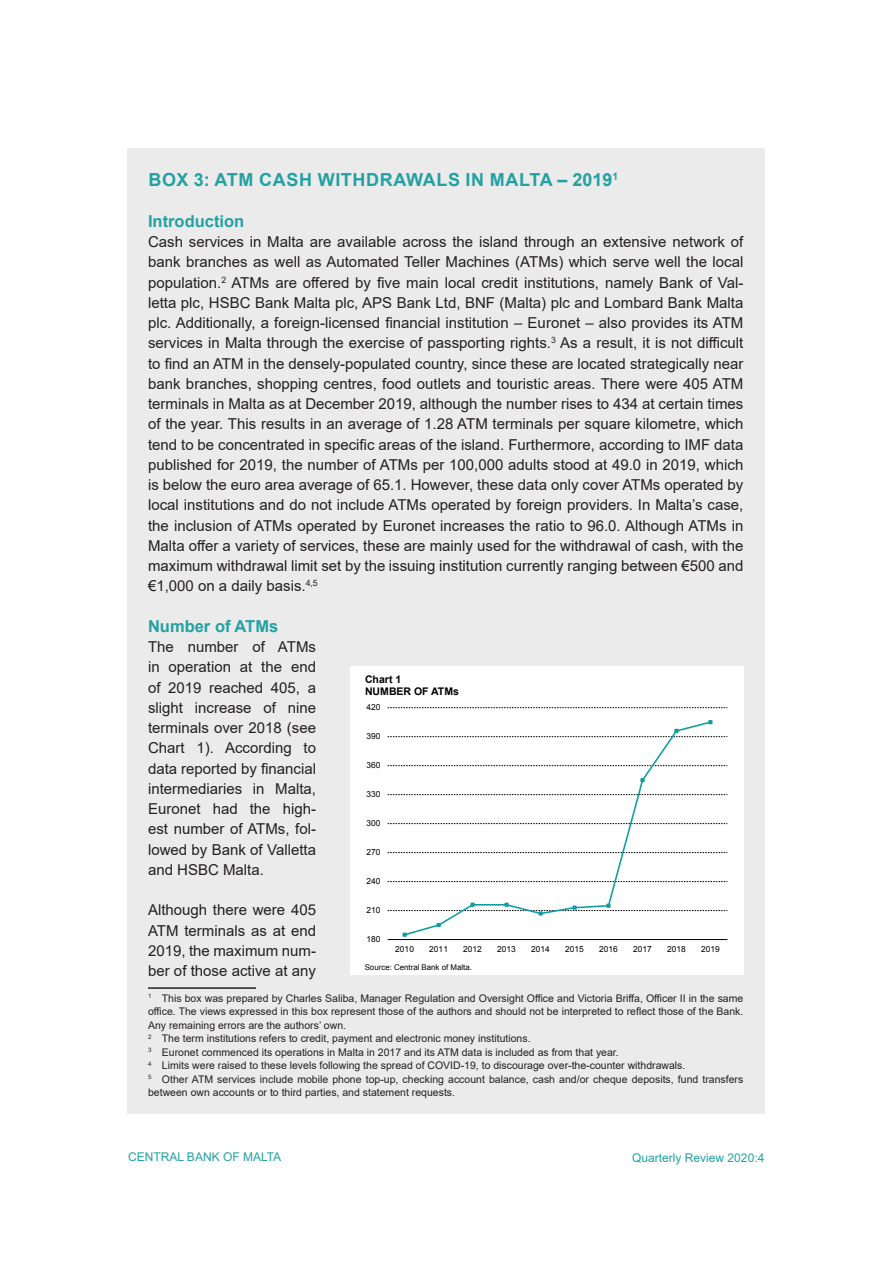
<style>
.page{position:relative;width:893px;height:1263px;background:#fff}
.page>*{position:absolute;margin:0;border:0;box-sizing:border-box;transform-origin:0 0}
.QR_Main_Title{font:700 18px "Arial";letter-spacing:.035em;color:#23a1a3}
.QR_Subhead_Level_1{font:700 16.5px "Arial";color:#23a1a3}
.QR_Normal_Text{font:15px/20.2px "Arial";color:#231f20;text-align:justify}
.t1{font:12px "Arial";color:#23a1a3}
.QR_Footnote{font:10.5px/13.5px "Arial";color:#231f20;text-align:justify}
.t2{font:700 10.5px/12.1px "Arial";color:#000}
.t3{font:8.4px "Arial";color:#000}
.t4{font:7.8px "Arial";letter-spacing:.005em;color:#000}
</style>
<div class="page">
<div style="left:128px;top:149px;width:637px;height:965px;background:#ebebeb"></div>
<hr style="left:148px;top:987px;width:108px;height:2px;background:#231f20">
<div style="left:350px;top:667px;width:393px;height:308px;background:#fff"></div>
<svg style="left:388px;top:881px;width:339px;height:1px"></svg>
<svg style="left:388px;top:852px;width:339px;height:1px"></svg>
<svg style="left:388px;top:823px;width:339px;height:1px"></svg>
<svg style="left:388px;top:794px;width:339px;height:1px"></svg>
<svg style="left:388px;top:765px;width:339px;height:1px"></svg>
<svg style="left:388px;top:707px;width:339px;height:1px"></svg>
<hr style="left:388px;top:939px;width:339px;height:1px;background:#000">
<svg style="left:403px;top:737px;width:309px;height:198px"></svg>
<svg style="left:403px;top:932px;width:4px;height:5px"></svg>
<svg style="left:436px;top:923px;width:5px;height:4px"></svg>
<svg style="left:388px;top:903px;width:339px;height:12px"></svg>
<svg style="left:640px;top:778px;width:5px;height:4px"></svg>
<svg style="left:388px;top:720px;width:339px;height:17px"></svg>
<p class="QR_Main_Title" style="left:148px;top:167px;width:471px">BOX 3: ATM CASH WITHDRAWALS IN MALTA – 2019<sup>1</sup></p>
<p class="QR_Subhead_Level_1" style="left:148px;top:209px;width:98px">Introduction</p>
<p class="QR_Normal_Text" style="left:148px;top:232px;width:597px">Cash services in Malta are available across the island through an extensive network of bank branches as well as Automated Teller Machines (ATMs) which serve well the local population.<sup>2</sup> ATMs are offered by five main local credit institutions, namely Bank of Val&shy;letta plc, HSBC Bank Malta plc, APS Bank Ltd, BNF (Malta) plc and Lombard Bank Malta plc. Additionally, a foreign-licensed financial institution – Euronet – also provides its ATM services in Malta through the exercise of passporting rights.<sup>3</sup> As a result, it is not difficult to find an ATM in the densely-populated country, since these are located strategically near bank branches, shopping centres, food outlets and touristic areas. There were 405 ATM terminals in Malta as at December 2019, although the number rises to 434 at certain times of the year. This results in an average of 1.28 ATM terminals per square kilometre, which tend to be concentrated in specific areas of the island. Furthermore, according to IMF data published for 2019, the number of ATMs per 100,000 adults stood at 49.0 in 2019, which is below the euro area average of 65.1. However, these data only cover ATMs operated by local institutions and do not include ATMs operated by foreign providers. In Malta’s case, the inclusion of ATMs operated by Euronet increases the ratio to 96.0. Although ATMs in Malta offer a variety of services, these are mainly used for the withdrawal of cash, with the maximum withdrawal limit set by the issuing institution currently ranging between €500 and €1,000 on a daily basis.<sup>4,5</sup></p>
<p class="QR_Subhead_Level_1" style="left:148px;top:614px;width:132px">Number of ATMs</p>
<p class="QR_Normal_Text" style="left:148px;top:637px;width:169px">The number of ATMs in operation at the end of 2019 reached 405, a slight increase of nine terminals over 2018 (see Chart 1). According to data reported by financial intermediaries in Malta, Euronet had the high&shy;est number of ATMs, fol&shy;lowed by Bank of Valletta and HSBC Malta.</p>
<p class="QR_Normal_Text" style="left:148px;top:900px;width:169px">Although there were 405<br>ATM terminals as at end 2019, the maximum num&shy;ber of those active at any</p>
<p class="QR_Footnote" style="left:148px;top:991px;width:597px"><sup>1</sup> This box was prepared by Charles Saliba, Manager Regulation and Oversight Office and Victoria Briffa, Officer II in the same office. The views expressed in this box represent those of the authors and should not be interpreted to reflect those of the Bank.<br>Any remaining errors are the authors’ own.</p>
<p class="QR_Footnote" style="left:148px;top:1031px;width:384px"><sup>2</sup> The term institutions refers to credit, payment and electronic money institutions.</p>
<p class="QR_Footnote" style="left:148px;top:1045px;width:472px"><sup>3</sup> Euronet commenced its operations in Malta in 2017 and its ATM data is included as from that year.</p>
<p class="QR_Footnote" style="left:148px;top:1058px;width:539px"><sup>4</sup> Limits were raised to these levels following the spread of COVID-19, to discourage over-the-counter withdrawals.</p>
<p class="QR_Footnote" style="left:148px;top:1072px;width:597px"><sup>5</sup> Other ATM services include mobile phone top-up, checking account balance, cash and/or cheque deposits, fund transfers between own accounts or to third parties, and statement requests.</p>
<p class="t2" style="left:365px;top:674px;width:95px">Chart 1<br>NUMBER OF ATMs</p>
<p class="t3" style="left:366px;top:702px;width:15px">420</p>
<p class="t3" style="left:366px;top:731px;width:15px">390</p>
<p class="t3" style="left:366px;top:760px;width:15px">360</p>
<p class="t3" style="left:366px;top:789px;width:15px">330</p>
<p class="t3" style="left:366px;top:818px;width:15px">300</p>
<p class="t3" style="left:366px;top:847px;width:15px">270</p>
<p class="t3" style="left:366px;top:876px;width:15px">240</p>
<p class="t3" style="left:366px;top:905px;width:15px">210</p>
<p class="t3" style="left:366px;top:934px;width:15px">180</p>
<p class="t3" style="left:395px;top:944px;width:20px">2010</p>
<p class="t3" style="left:429px;top:944px;width:20px">2011</p>
<p class="t3" style="left:463px;top:944px;width:20px">2012</p>
<p class="t3" style="left:497px;top:944px;width:20px">2013</p>
<p class="t3" style="left:531px;top:944px;width:20px">2014</p>
<p class="t3" style="left:565px;top:944px;width:20px">2015</p>
<p class="t3" style="left:599px;top:944px;width:20px">2016</p>
<p class="t3" style="left:633px;top:944px;width:20px">2017</p>
<p class="t3" style="left:667px;top:944px;width:20px">2018</p>
<p class="t3" style="left:701px;top:944px;width:20px">2019</p>
<p class="t4" style="left:365px;top:962px;width:109px">Source: Central Bank of Malta.</p>
<p class="t1" style="left:128px;top:1149px;width:155px">CENTRAL BANK OF MALTA</p>
<p class="t1" style="left:632px;top:1150px;width:134px">Quarterly Review 2020:4</p>
</div>
